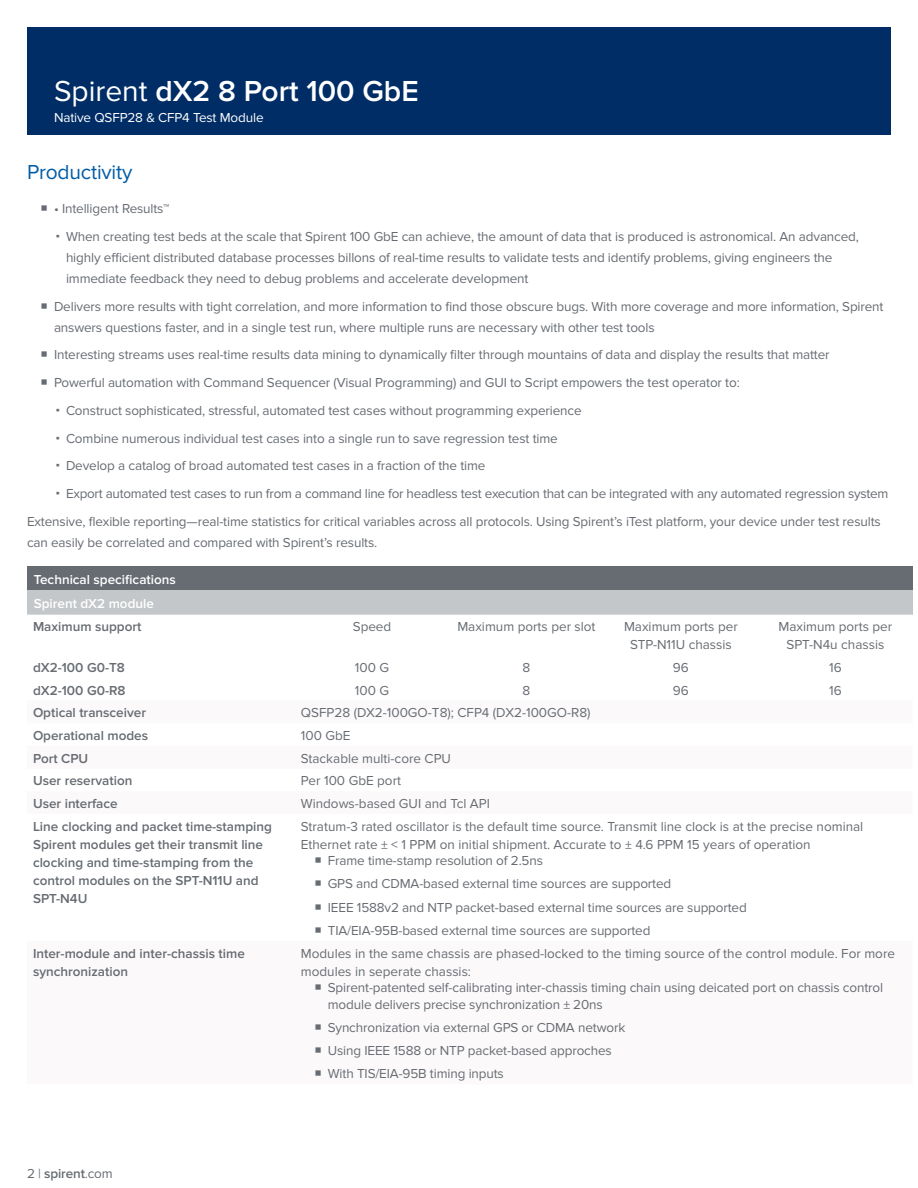
<style>
.page{position:relative;width:918px;height:1188px;background:#fff}
.page>*{position:absolute;margin:0;border:0;box-sizing:border-box;transform-origin:0 0}
.t1{font:600 30px "Proxima Nova";color:#fff}
.Heading_2{font:21px "Proxima Nova";letter-spacing:-.01em;color:#005ca7}
.Body_Text{font:13.5px/21px "Proxima Nova";letter-spacing:-.01em;color:#676c72}
.Table_Body_Text{font:13.5px/18px "Proxima Nova";color:#676c72;text-align:center}
.Table_Category{font:600 13.5px/18px "Proxima Nova";color:#676c72}
.t2{font:13.5px "Proxima Nova";letter-spacing:-.01em;color:#fff}
.Table_Header_1{font:600 13.5px "Proxima Nova";color:#fff}
.Table_Header_2{font:600 13.5px "Proxima Nova";color:#fff}
.Body_Text-2{font:600 13.5px "Proxima Nova";letter-spacing:-.01em;color:#676c72}
.s1{font-weight:400}
</style>
<div class="page">
<div style="left:27px;top:27px;width:864px;height:108px;background:#002d66"></div>
<div style="left:27px;top:566px;width:886px;height:25px;background:#676c72"></div>
<div style="left:27px;top:591px;width:886px;height:24px;background:#c4c7ca"></div>
<h1 class="t1" style="left:54px;top:73px;width:366px"><span class="s1">Spirent</span> dX2 8 Port 100 GbE</h1>
<p class="t2" style="left:54px;top:109px;width:211px">Native QSFP28 &amp; CFP4 Test Module</p>
<p class="Heading_2" style="left:27px;top:160px;width:107px">Productivity</p>
<p class="Body_Text" style="left:54px;top:198px;width:117px">• Intelligent Results™</p>
<p class="Body_Text" style="left:66px;top:226px;width:795px">When creating test beds at the scale that Spirent 100 GbE can achieve, the amount of data that is produced is astronomical. An advanced, highly efficient distributed database processes billons of real-time results to validate tests and identify problems, giving engineers the immediate feedback they need to debug problems and accelerate development</p>
<p class="Body_Text" style="left:54px;top:296px;width:831px">Delivers more results with tight correlation, and more information to find those obscure bugs. With more coverage and more information, Spirent answers questions faster, and in a single test run, where multiple runs are necessary with other test tools</p>
<p class="Body_Text" style="left:54px;top:345px;width:777px">Interesting streams uses real-time results data mining to dynamically filter through mountains of data and display the results that matter</p>
<p class="Body_Text" style="left:54px;top:372px;width:687px">Powerful automation with Command Sequencer (Visual Programming) and GUI to Script empowers the test operator to:</p>
<p class="Body_Text" style="left:66px;top:400px;width:517px">Construct sophisticated, stressful, automated test cases without programming experience</p>
<p class="Body_Text" style="left:66px;top:428px;width:493px">Combine numerous individual test cases into a single run to save regression test time</p>
<p class="Body_Text" style="left:66px;top:456px;width:421px">Develop a catalog of broad automated test cases in a fraction of the time</p>
<p class="Body_Text" style="left:66px;top:483px;width:824px">Export automated test cases to run from a command line for headless test execution that can be integrated with any automated regression system</p>
<p class="Body_Text" style="left:27px;top:511px;width:855px">Extensive, flexible reporting—real-time statistics for critical variables across all protocols. Using Spirent’s iTest platform, your device under test results can easily be correlated and compared with Spirent’s results.</p>
<p class="Table_Header_1" style="left:34px;top:571px;width:144px">Technical specifications</p>
<p class="Table_Header_2" style="left:34px;top:596px;width:122px">Spirent dX2 module</p>
<p class="Table_Category" style="left:33px;top:618px;width:110px">Maximum support</p>
<p class="Table_Body_Text" style="left:353px;top:618px;width:40px">Speed</p>
<p class="Table_Body_Text" style="left:457px;top:618px;width:140px">Maximum ports per slot</p>
<p class="Table_Body_Text" style="left:624px;top:618px;width:115px">Maximum ports per<br>STP-N11U chassis</p>
<p class="Table_Body_Text" style="left:778px;top:618px;width:115px">Maximum ports per<br>SPT-N4u chassis</p>
<p class="Table_Category" style="left:33px;top:659px;width:93px">dX2-100 G0-T8</p>
<p class="Table_Body_Text" style="left:355px;top:659px;width:36px">100 G</p>
<p class="Table_Body_Text" style="left:523px;top:659px;width:9px">8</p>
<p class="Table_Body_Text" style="left:673px;top:659px;width:17px">96</p>
<p class="Table_Body_Text" style="left:829px;top:659px;width:14px">16</p>
<p class="Table_Category" style="left:33px;top:681px;width:94px">dX2-100 G0-R8</p>
<p class="Table_Body_Text" style="left:355px;top:681px;width:36px">100 G</p>
<p class="Table_Body_Text" style="left:523px;top:681px;width:9px">8</p>
<p class="Table_Body_Text" style="left:673px;top:681px;width:17px">96</p>
<p class="Table_Body_Text" style="left:829px;top:681px;width:14px">16</p>
<p class="Table_Category" style="left:33px;top:704px;width:115px">Optical transceiver</p>
<p class="Table_Body_Text" style="left:301px;top:704px;width:291px">QSFP28 (DX2-100GO-T8); CFP4 (DX2-100GO-R8)</p>
<p class="Table_Category" style="left:33px;top:727px;width:117px">Operational modes</p>
<p class="Table_Body_Text" style="left:301px;top:727px;width:51px">100 GbE</p>
<p class="Table_Category" style="left:33px;top:749px;width:57px">Port CPU</p>
<p class="Table_Body_Text" style="left:301px;top:749px;width:152px">Stackable multi-core CPU</p>
<p class="Table_Category" style="left:33px;top:772px;width:101px">User reservation</p>
<p class="Table_Body_Text" style="left:301px;top:772px;width:102px">Per 100 GbE port</p>
<p class="Table_Category" style="left:33px;top:795px;width:86px">User interface</p>
<p class="Table_Body_Text" style="left:301px;top:795px;width:191px">Windows-based GUI and Tcl API</p>
<p class="Table_Category" style="left:33px;top:817px;width:240px">Line clocking and packet time-stamping<br>Spirent modules get their transmit line clocking and time-stamping from the control modules on the SPT-N11U and<br>SPT-N4U</p>
<p class="Table_Body_Text" style="left:301px;top:817px;width:564px;text-align:left">Stratum-3 rated oscillator is the default time source. Transmit line clock is at the precise nominal<br>Ethernet rate ± &lt; 1 PPM on initial shipment. Accurate to ± 4.6 PPM 15 years of operation</p>
<p class="Body_Text" style="left:328px;top:850px;width:217px">Frame time-stamp resolution of 2.5ns</p>
<p class="Body_Text" style="left:328px;top:874px;width:345px">GPS and CDMA-based external time sources are supported</p>
<p class="Body_Text" style="left:328px;top:897px;width:420px">IEEE 1588v2 and NTP packet-based external time sources are supported</p>
<p class="Body_Text" style="left:328px;top:920px;width:324px">TIA/EIA-95B-based external time sources are supported</p>
<p class="Table_Category" style="left:33px;top:944px;width:213px">Inter-module and inter-chassis time</p>
<p class="Table_Category" style="left:33px;top:962px;width:97px">synchronization</p>
<p class="Body_Text-2" style="left:27px;top:1166px;width:87px"><span class="s1">2 |</span> spirent<span class="s1">.com</span></p>
<p class="Table_Body_Text" style="left:301px;top:944px;width:596px;text-align:left">Modules in the same chassis are phased-locked to the timing source of the control module. For more modules in seperate chassis:</p>
<p class="Body_Text" style="left:328px;top:980px;width:557px;line-height:16.5px">Spirent-patented self-calibrating inter-chassis timing chain using deicated port on chassis control module delivers precise synchronization ± 20ns</p>
<p class="Body_Text" style="left:328px;top:1017px;width:299px">Synchronization via external GPS or CDMA network</p>
<p class="Body_Text" style="left:328px;top:1040px;width:286px">Using IEEE 1588 or NTP packet-based approches</p>
<p class="Body_Text" style="left:328px;top:1064px;width:178px">With TIS/EIA-95B timing inputs</p>
</div>
